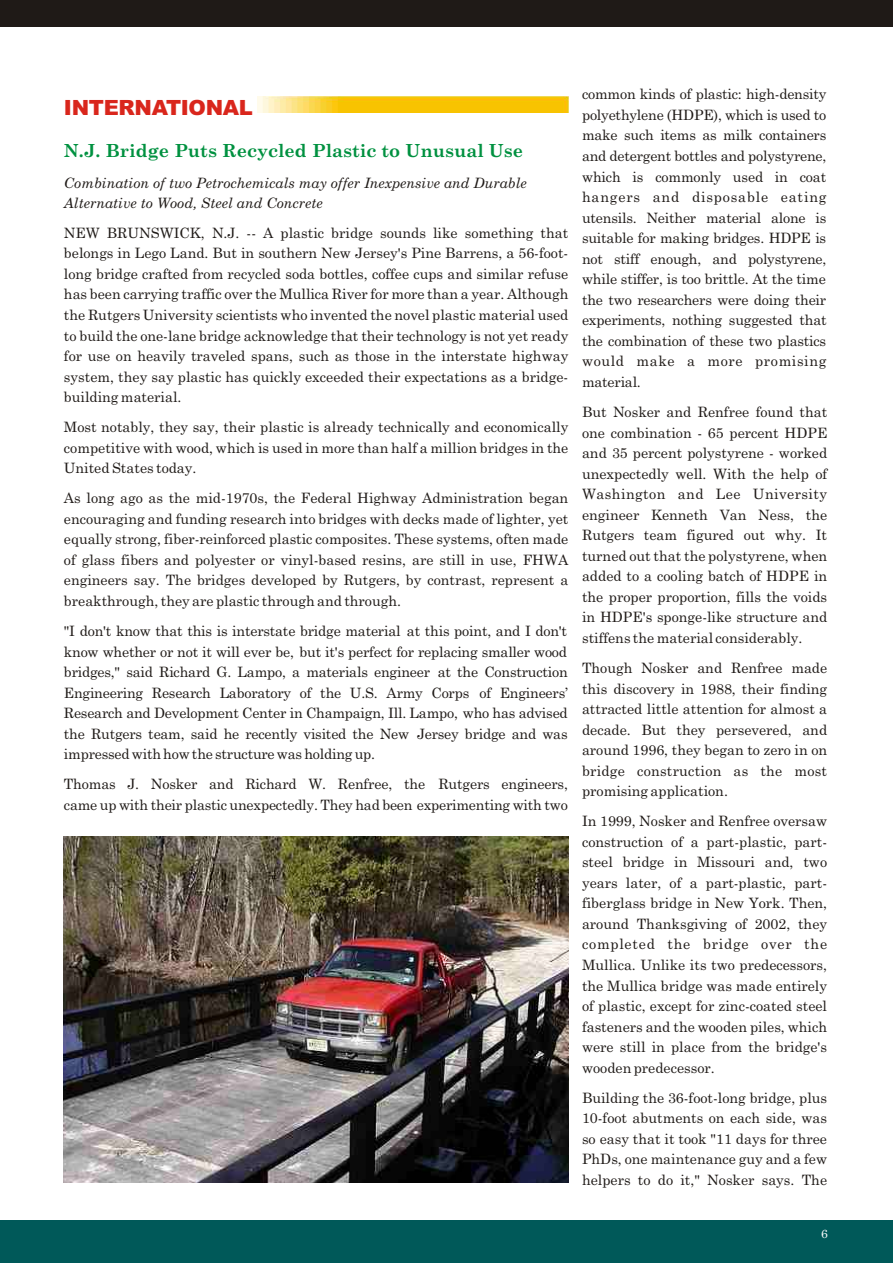
<style>
.page{position:relative;width:894px;height:1263px;background:#fff}
.page>*{position:absolute;margin:0;border:0;box-sizing:border-box;transform-origin:0 0}
.t1{font:900 21px "Arial";letter-spacing:-.015em;color:#d9261c}
.t2{font:700 18px "Century Schoolbook";color:#009140}
.t3{font:14.25px/20.5px "Century Schoolbook";color:#1f1a17;text-align:justify}
.t4{font:italic 14.25px/20.2px "Century Schoolbook";color:#1f1a17}
.t5{font:12px "Century Schoolbook";color:#fff}
</style>
<div class="page">
<div style="left:0;top:1220px;width:893px;height:43px;background:#005959"></div>
<img style="left:257px;top:97px;width:311px;height:16px">
<div style="left:0;top:0;width:893px;height:27px;background:#1f1a17"></div>
<img style="left:64px;top:836px;width:504px;height:347px">
<h1 class="t1" style="left:64px;top:100px;width:190px">INTERNATIONAL</h1>
<p class="t2" style="left:64px;top:143px;width:461px">N.J. Bridge Puts Recycled Plastic to Unusual Use</p>
<p class="t4" style="left:64px;top:174px;width:464px">Combination of two Petrochemicals may offer Inexpensive and Durable<br>Alternative to Wood, Steel and Concrete</p>
<p class="t3" style="left:64px;top:224px;width:506px">NEW BRUNSWICK, N.J. -- A plastic bridge sounds like something that belongs in Lego Land. But in southern New Jersey's Pine Barrens, a 56-foot&shy;long bridge crafted from recycled soda bottles, coffee cups and similar refuse has been carrying traffic over the Mullica River for more than a year. Although the Rutgers University scientists who invented the novel plastic material used to build the one-lane bridge acknowledge that their technology is not yet ready for use on heavily traveled spans, such as those in the interstate highway system, they say plastic has quickly exceeded their expectations as a bridge&shy;building material.</p>
<p class="t3" style="left:64px;top:418px;width:506px">Most notably, they say, their plastic is already technically and economically competitive with wood, which is used in more than half a million bridges in the United States today.</p>
<p class="t3" style="left:64px;top:489px;width:506px">As long ago as the mid-1970s, the Federal Highway Administration began encouraging and funding research into bridges with decks made of lighter, yet equally strong, fiber-reinforced plastic composites. These systems, often made of glass fibers and polyester or vinyl-based resins, are still in use, FHWA engineers say. The bridges developed by Rutgers, by contrast, represent a breakthrough, they are plastic through and through.</p>
<p class="t3" style="left:64px;top:622px;width:506px">"I don't know that this is interstate bridge material at this point, and I don't know whether or not it will ever be, but it's perfect for replacing smaller wood bridges," said Richard G. Lampo, a materials engineer at the Construction Engineering Research Laboratory of the U.S. Army Corps of Engineers’ Research and Development Center in Champaign, Ill. Lampo, who has advised the Rutgers team, said he recently visited the New Jersey bridge and was impressed with how the structure was holding up.</p>
<p class="t3" style="left:64px;top:775px;width:506px">Thomas J. Nosker and Richard W. Renfree, the Rutgers engineers, came up with their plastic unexpectedly. They had been experimenting with two</p>
<p class="t3" style="left:582px;top:85px;width:246px">common kinds of plastic: high-density polyethylene (HDPE), which is used to make such items as milk containers and detergent bottles and polystyrene, which is commonly used in coat hangers and disposable eating utensils. Neither material alone is suitable for making bridges. HDPE is not stiff enough, and polystyrene, while stiffer, is too brittle. At the time the two researchers were doing their experiments, nothing suggested that the combination of these two plastics would make a more promising material.</p>
<p class="t3" style="left:582px;top:403px;width:247px">But Nosker and Renfree found that one combination - 65 percent HDPE and 35 percent polystyrene - worked unexpectedly well. With the help of Washington and Lee University engineer Kenneth Van Ness, the Rutgers team figured out why. It turned out that the polystyrene, when added to a cooling batch of HDPE in the proper proportion, fills the voids in HDPE's sponge-like structure and stiffens the material considerably.</p>
<p class="t3" style="left:582px;top:659px;width:247px">Though Nosker and Renfree made this discovery in 1988, their finding attracted little attention for almost a decade. But they persevered, and around 1996, they began to zero in on bridge construction as the most promising application.</p>
<p class="t3" style="left:582px;top:812px;width:247px">In 1999, Nosker and Renfree oversaw construction of a part-plastic, part&shy;steel bridge in Missouri and, two years later, of a part-plastic, part&shy;fiberglass bridge in New York. Then, around Thanksgiving of 2002, they completed the bridge over the Mullica. Unlike its two predecessors, the Mullica bridge was made entirely of plastic, except for zinc-coated steel fasteners and the wooden piles, which were still in place from the bridge's wooden predecessor.</p>
<p class="t3" style="left:582px;top:1089px;width:247px">Building the 36-foot-long bridge, plus 10-foot abutments on each side, was so easy that it took "11 days for three PhDs, one maintenance guy and a few helpers to do it," Nosker says. The</p>
<p class="t5" style="left:821px;top:1230px;width:8px">6</p>
</div>
